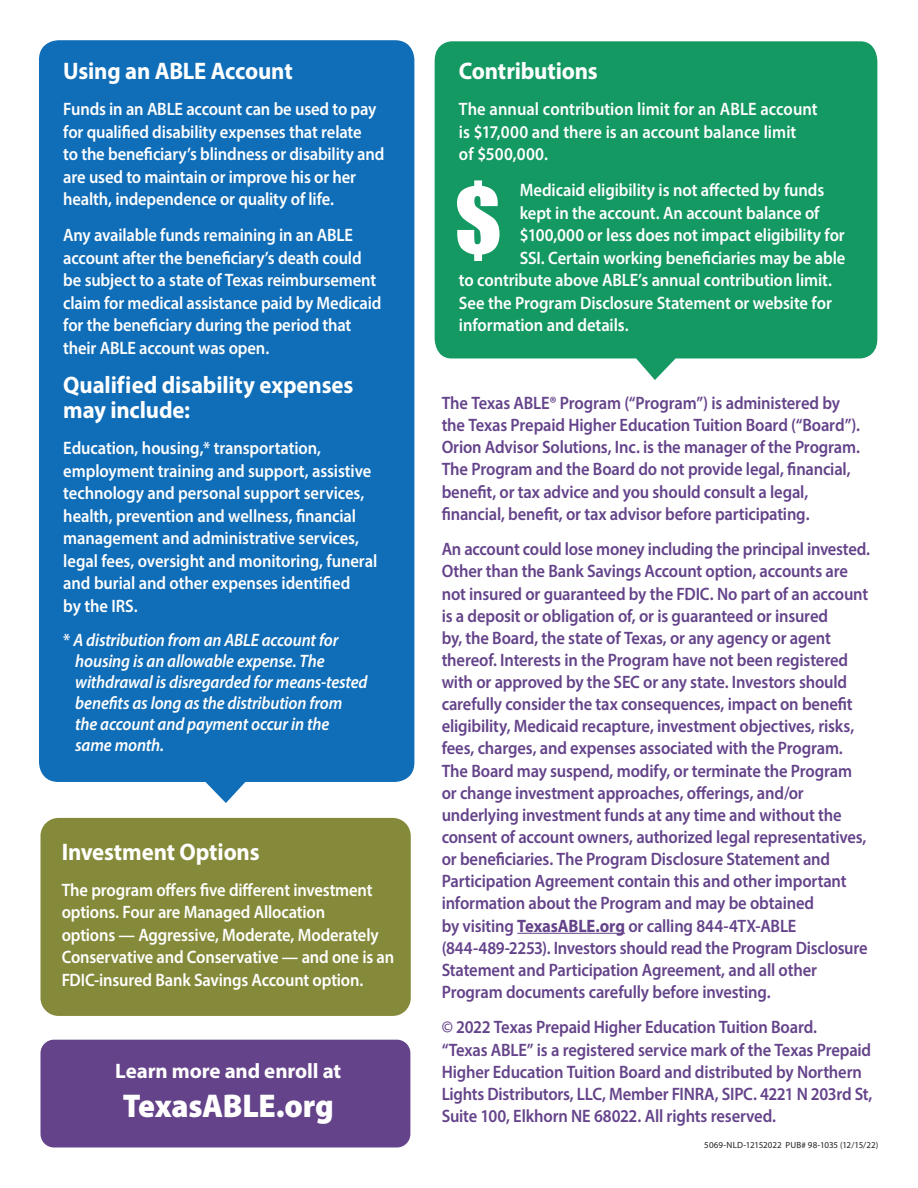
<style>
.page{position:relative;width:918px;height:1188px;background:#fff}
.page>*{position:absolute;margin:0;border:0;box-sizing:border-box;transform-origin:0 0}
.t1{font:900 33px "Myriad Pro";letter-spacing:-.01em;color:#fff;scale:.95 1}
.t2{font:700 24px/25.5px "Myriad Pro";letter-spacing:-.01em;color:#fff;scale:.95 1}
.t3{font:700 21px "Myriad Pro";letter-spacing:-.005em;color:#fff}
.t4{font:600 18px/22px "Myriad Pro";letter-spacing:-.01em;color:#64438a;scale:.92 1}
.t5{font:600 18px/22.5px "Myriad Pro";letter-spacing:-.01em;color:#fff;scale:.92 1}
.t6{font:italic 600 18px/21px "Myriad Pro";letter-spacing:-.01em;color:#fff;scale:.92 1}
.t7{font:9px "Myriad Pro";letter-spacing:.005em;color:#231f20}
.s1{font-style:normal}
.s2{font-weight:700}
</style>
<div class="page">
<div style="left:435px;top:41px;width:442px;height:339px;background:#159963"></div>
<div style="left:40px;top:818px;width:371px;height:198px;background:#858a3a;border-radius:18px"></div>
<div style="left:39px;top:40px;width:375px;height:763px;background:#106db7"></div>
<hr style="left:517px;top:933px;width:108px;height:1px;background:#64438a">
<svg style="left:457px;top:180px;width:43px;height:81px"></svg>
<div style="left:40px;top:1040px;width:370px;height:107px;background:#64438a;border-radius:14px"></div>
<h2 class="t2" style="left:63px;top:58px;width:243px">Using an ABLE Account</h2>
<p class="t5" style="left:63px;top:97px;width:351px">Funds in an ABLE account can be used to pay for qualified disability expenses that relate<br>to the beneficiary’s blindness or disability and are used to maintain or improve his or her health, independence or quality of life.</p>
<p class="t5" style="left:63px;top:223px;width:347px">Any available funds remaining in an ABLE account after the beneficiary’s death could be subject to a state of Texas reimbursement claim for medical assistance paid by Medicaid for the beneficiary during the period that their ABLE account was open.</p>
<h2 class="t2" style="left:63px;top:371px;width:307px">Qualified disability expenses may include:</h2>
<p class="t5" style="left:63px;top:436px;width:343px">Education, housing,* transportation, employment training and support, assistive technology and personal support services, health, prevention and wellness, financial management and administrative services, legal fees, oversight and monitoring, funeral and burial and other expenses identified<br>by the IRS.</p>
<p class="t6" style="left:75px;top:629px;width:319px;text-indent:-12px"><span class="s1">*</span> A distribution from an ABLE account for housing is an allowable expense. The withdrawal is disregarded for means-tested benefits as long as the distribution from the account and payment occur in the same month.</p>
<h2 class="t2" style="left:62px;top:838px;width:210px">Investment Options</h2>
<p class="t5" style="left:62px;top:878px;width:363px">The program offers five different investment options. Four are Managed Allocation<br>options — Aggressive, Moderate, Moderately Conservative and Conservative — and one is an FDIC-insured Bank Savings Account option.</p>
<p class="t3" style="left:115px;top:1057px;width:227px">Learn more and enroll at</p>
<h1 class="t1" style="left:123px;top:1084px;width:224px">TexasABLE.org</h1>
<h2 class="t2" style="left:459px;top:57px;width:148px">Contributions</h2>
<p class="t5" style="left:459px;top:97px;width:392px">The annual contribution limit for an ABLE account is $17,000 and there is an account balance limit<br>of $500,000.</p>
<p class="t5" style="left:520px;top:178px;width:333px">Medicaid eligibility is not affected by funds</p>
<p class="t5" style="left:520px;top:201px;width:327px">kept in the account. An account balance of</p>
<p class="t5" style="left:520px;top:223px;width:355px">$100,000 or less does not impact eligibility for</p>
<p class="t5" style="left:520px;top:246px;width:355px">SSI. Certain working beneficiaries may be able</p>
<p class="t5" style="left:459px;top:268px;width:407px">to contribute above ABLE’s annual contribution limit.</p>
<p class="t5" style="left:459px;top:291px;width:407px">See the Program Disclosure Statement or website for</p>
<p class="t5" style="left:459px;top:313px;width:186px">information and details.</p>
<p class="t4" style="left:442px;top:392px;width:456px">The Texas ABLE® Program (“Program”) is administered by the Texas Prepaid Higher Education Tuition Board (“Board”).<br>Orion Advisor Solutions, Inc. is the manager of the Program.<br>The Program and the Board do not provide legal, financial, benefit, or tax advice and you should consult a legal, financial, benefit, or tax advisor before participating.</p>
<p class="t4" style="left:442px;top:538px;width:467px">An account could lose money including the principal invested.<br>Other than the Bank Savings Account option, accounts are not insured or guaranteed by the FDIC. No part of an account is a deposit or obligation of, or is guaranteed or insured<br>by, the Board, the state of Texas, or any agency or agent thereof. Interests in the Program have not been registered with or approved by the SEC or any state. Investors should carefully consider the tax consequences, impact on benefit eligibility, Medicaid recapture, investment objectives, risks, fees, charges, and expenses associated with the Program.<br>The Board may suspend, modify, or terminate the Program or change investment approaches, offerings, and/or underlying investment funds at any time and without the consent of account owners, authorized legal representatives, or beneficiaries. The Program Disclosure Statement and Participation Agreement contain this and other important information about the Program and may be obtained<br>by visiting <span class="s2">TexasABLE.org</span> or calling 844-4TX-ABLE (844-489-2253). Investors should read the Program Disclosure Statement and Participation Agreement, and all other Program documents carefully before investing.</p>
<p class="t4" style="left:442px;top:1016px;width:470px">© 2022 Texas Prepaid Higher Education Tuition Board.<br>“Texas ABLE” is a registered service mark of the Texas Prepaid Higher Education Tuition Board and distributed by Northern Lights Distributors, LLC, Member FINRA, SIPC. 4221 N 203rd St, Suite 100, Elkhorn NE 68022. All rights reserved.</p>
<p class="t7" style="left:704px;top:1139px;width:176px">5069-NLD-12152022 PUB# 98-1035 (12/15/22)</p>
</div>
